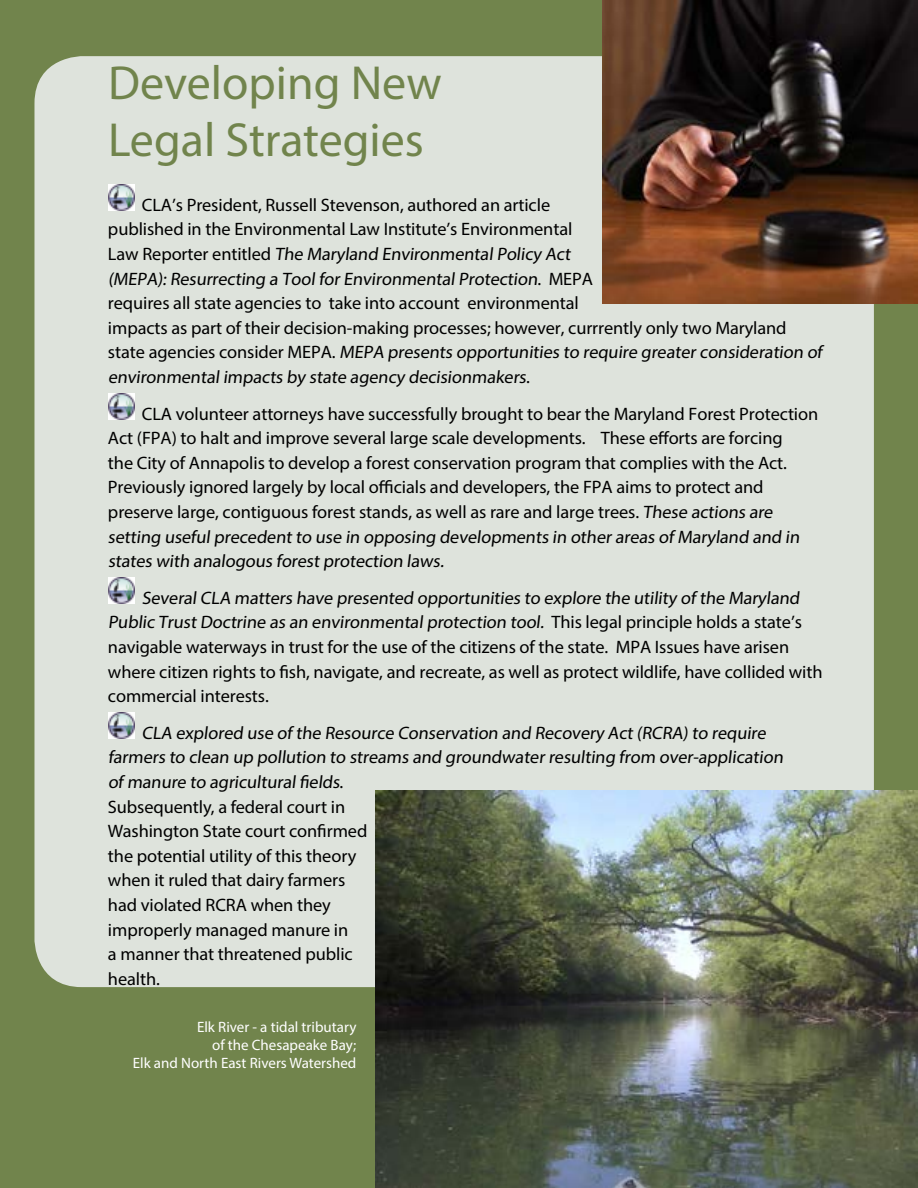
<style>
.page{position:relative;width:918px;height:1188px;background:#71844c}
.page>*{position:absolute;margin:0;border:0;box-sizing:border-box;transform-origin:0 0}
.t1{font:48px/57.6px "Myriad Pro";color:#71844c}
.t2{font:18px/24.6px "Myriad Pro";letter-spacing:-.005em;color:#000}
.t3{font:15px/18px "Myriad Pro";color:#fff;text-align:right}
</style>
<div class="page">
<div style="left:34px;top:56px;width:840px;height:931px;background:#dee3dc;border-radius:47px"></div>
<img style="left:108px;top:184px;width:26px;height:27px">
<img style="left:108px;top:393px;width:26px;height:27px">
<img style="left:108px;top:577px;width:26px;height:27px">
<img style="left:108px;top:712px;width:26px;height:27px">
<img style="left:603px;top:0;width:315px;height:304px">
<img style="left:376px;top:791px;width:542px;height:397px">
<h1 class="t1" style="left:108px;top:53px;width:335px">Developing New<br>Legal Strategies</h1>
<p class="t2" style="left:108px;top:192px;width:716px;text-indent:34px">CLA’s President, Russell Stevenson, authored an article<br>published in the Environmental Law Institute’s Environmental<br>Law Reporter entitled The Maryland EnvironmentalPolicy Act<br>(MEPA):Resurrecting a Toolfor EnvironmentalProtection. MEPA<br>requires all state agencies to take into account environmental<br>impacts as part of their decision-making processes; however, currrently only two Maryland state agencies consider MEPA. MEPA presents opportunities to require greater consideration of environmentalimpacts by state agency decisionmakers.</p>
<p class="t2" style="left:108px;top:401px;width:712px;text-indent:34px">CLA volunteer attorneys have successfully brought to bear the Maryland Forest Protection Act (FPA) to halt and improve several large scale developments. These efforts are forcing<br>the City of Annapolis to develop a forest conservation program that complies with the Act.<br>Previously ignored largely by local officials and developers, the FPA aims to protect and preserve large, contiguous forest stands, as well as rare and large trees. These actions are setting usefulprecedent to use in opposing developments in other areas of Maryland and in states with analogous forest protection laws.</p>
<p class="t2" style="left:108px;top:585px;width:716px;text-indent:34px">SeveralCLA matters have presented opportunities to explore the utility of the Maryland Public Trust Doctrine as an environmentalprotection tool. This legal principle holds a state’s navigable waterways in trust for the use of the citizens of the state. MPA Issues have arisen where citizen rights to fish, navigate, and recreate, as well as protect wildlife, have collided with commercial interests.</p>
<p class="t2" style="left:108px;top:720px;width:679px;text-indent:34px">CLA explored use of the Resource Conservation and Recovery Act (RCRA)to require farmers to clean up pollution to streams and groundwater resulting from over-application of manure to agriculturalfields.<br>Subsequently, a federal court in<br>Washington State court confirmed<br>the potential utility of this theory<br>when it ruled that dairy farmers<br>had violated RCRA when they<br>improperly managed manure in<br>a manner that threatened public<br>health.</p>
<p class="t3" style="left:133px;top:1018px;width:225px">Elk River - a tidal tributary<br>of the Chesapeake Bay;<br>Elk and North East Rivers Watershed</p>
</div>
